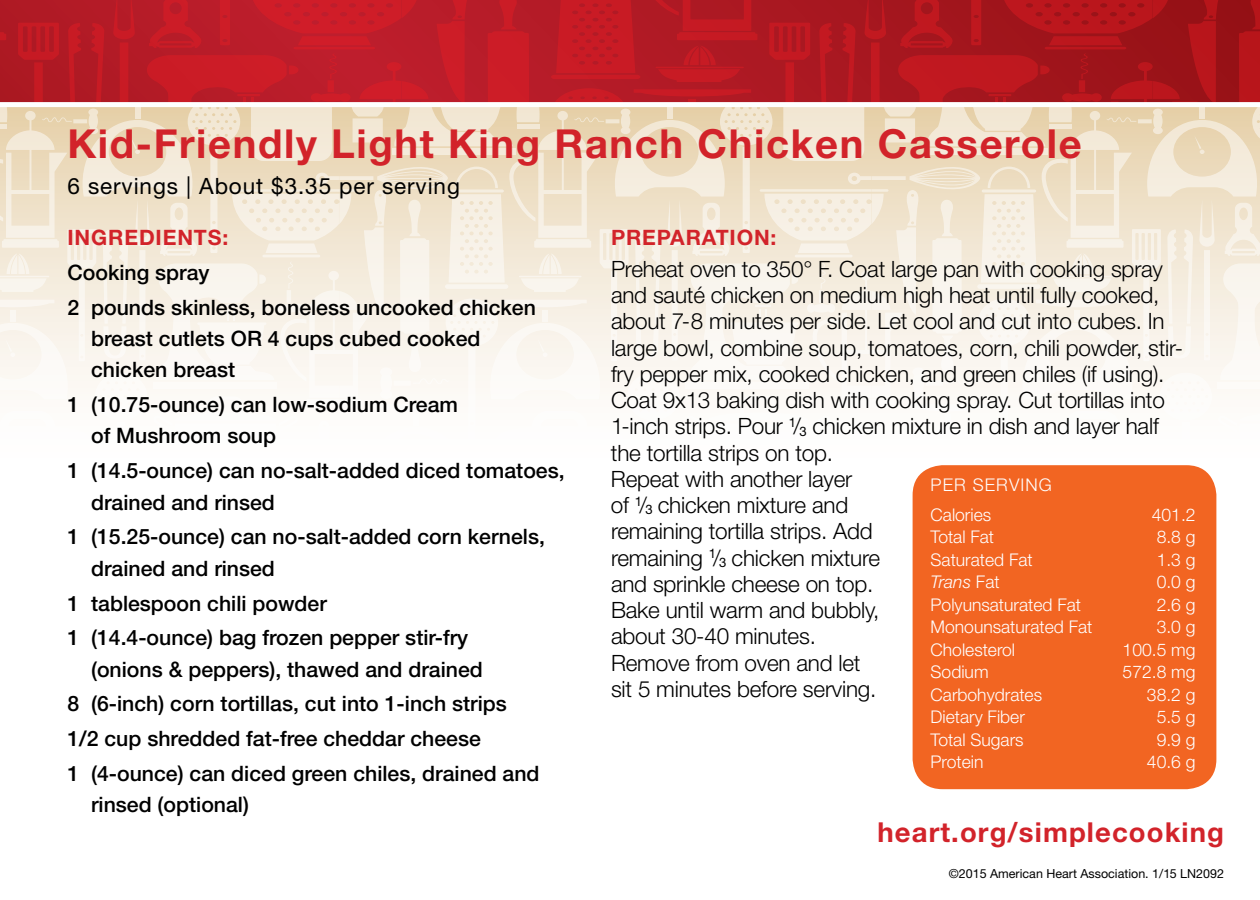
<style>
.page{position:relative;width:1260px;height:900px;background:#fff}
.page>*{position:absolute;margin:0;border:0;box-sizing:border-box;transform-origin:0 0}
.t1{font:700 40px "Helvetica Neue LT Std";letter-spacing:.04em;color:#d2232a}
.t2{font:700 27.5px "Helvetica Neue LT Std";letter-spacing:.04em;color:#d2232a}
.t3{font:300 22.5px/26.2px "Helvetica Neue LT Std";letter-spacing:-.01em;color:#000}
.t4{font:22.5px "Helvetica Neue LT Std";letter-spacing:.04em;color:#000}
.t5{font:500 21.25px/34.8px "Helvetica Neue LT Std";color:#000}
.t6{font:700 21.25px "Helvetica Neue LT Std";letter-spacing:.04em;color:#d2232a}
.t7{font:300 17.5px "Helvetica Neue LT Std";color:#fff}
.t8{font:300 17.5px/30px "Helvetica Neue LT Std";letter-spacing:.06em;color:#fff}
.t9{font:italic 300 17.5px "Helvetica Neue LT Std";color:#fff}
.t10{font:12.5px "Helvetica Neue LT Std";color:#000}
.s1{font-weight:400;font-size:13px}
.s2{font-style:normal}
</style>
<div class="page">
<svg style="left:0;top:107px;width:1260px;height:285px"></svg>
<div style="left:913px;top:465px;width:303px;height:324px;background:#f26522;border-radius:30px"></div>
<svg style="left:0;top:0;width:1260px;height:102px;background:#b61922"></svg>
<h1 class="t1" style="left:68px;top:119px;width:1016px">Kid-Friendly Light King Ranch Chicken Casserole</h1>
<p class="t4" style="left:68px;top:173px;width:394px">6 servings | About $3.35 per serving</p>
<p class="t6" style="left:68px;top:224px;width:162px">INGREDIENTS:</p>
<p class="t5" style="left:68px;top:255px;width:470px">Cooking spray<br>2 pounds skinless, boneless uncooked chicken</p>
<p class="t5" style="left:91px;top:323px;width:391px;line-height:31.2px">breast cutlets OR 4 cups cubed cooked chicken breast</p>
<p class="t5" style="left:91px;top:389px;width:368px;line-height:31.2px;text-indent:-24px">1 (10.75-ounce) can low-sodium Cream of Mushroom soup</p>
<p class="t5" style="left:91px;top:455px;width:475px;line-height:31.2px;text-indent:-24px">1 (14.5-ounce) can no-salt-added diced tomatoes, drained and rinsed</p>
<p class="t5" style="left:91px;top:521px;width:455px;line-height:31.2px;text-indent:-24px">1 (15.25-ounce) can no-salt-added corn kernels, drained and rinsed</p>
<p class="t5" style="left:68px;top:585px;width:402px">1 tablespoon chili powder<br>1 (14.4-ounce) bag frozen pepper stir-fry</p>
<p class="t5" style="left:68px;top:651px;width:474px;text-indent:24px">(onions &amp; peppers), thawed and drained<br>8 (6-inch) corn tortillas, cut into 1-inch strips 1/2 cup shredded fat-free cheddar cheese<br>1 (4-ounce) can diced green chiles, drained and</p>
<p class="t5" style="left:91px;top:787px;width:159px">rinsed (optional)</p>
<p class="t6" style="left:611px;top:224px;width:167px">PREPARATION:</p>
<p class="t3" style="left:611px;top:255px;width:574px">Preheat oven to 350° F. Coat large pan with cooking spray and sauté chicken on medium high heat until fully cooked, about 7-8 minutes per side. Let cool and cut into cubes. In large bowl, combine soup, tomatoes, corn, chili powder, stir&shy;fry pepper mix, cooked chicken, and green chiles (if using).<br>Coat 9x13 baking dish with cooking spray. Cut tortillas into 1-inch strips. Pour <sup>1</sup>/<span class="s1">3</span> chicken mixture in dish and layer half the tortilla strips on top.<br>Repeat with another layer<br>of <sup>1</sup>/<span class="s1">3</span> chicken mixture and<br>remaining tortilla strips. Add<br>remaining <sup>1</sup>/<span class="s1">3</span> chicken mixture<br>and sprinkle cheese on top.<br>Bake until warm and bubbly,<br>about 30-40 minutes.<br>Remove from oven and let<br>sit 5 minutes before serving.</p>
<p class="t8" style="left:931px;top:469px;width:123px">PER SERVING<br>Calories</p>
<p class="t7" style="left:1152px;top:504px;width:45px">401.2</p>
<p class="t7" style="left:931px;top:527px;width:65px">Total Fat</p>
<p class="t7" style="left:1157px;top:527px;width:40px">8.8 g</p>
<p class="t7" style="left:931px;top:549px;width:104px">Saturated Fat</p>
<p class="t7" style="left:1157px;top:549px;width:40px">1.3 g</p>
<p class="t9" style="left:931px;top:572px;width:71px">Trans <span class="s2">Fat</span></p>
<p class="t7" style="left:1157px;top:572px;width:40px">0.0 g</p>
<p class="t7" style="left:931px;top:594px;width:152px">Polyunsaturated Fat</p>
<p class="t7" style="left:1157px;top:594px;width:40px">2.6 g</p>
<p class="t7" style="left:931px;top:617px;width:163px">Monounsaturated Fat</p>
<p class="t7" style="left:1157px;top:617px;width:40px">3.0 g</p>
<p class="t7" style="left:931px;top:639px;width:86px">Cholesterol</p>
<p class="t7" style="left:1123px;top:639px;width:74px">100.5 mg</p>
<p class="t7" style="left:931px;top:662px;width:60px">Sodium</p>
<p class="t7" style="left:1123px;top:662px;width:74px">572.8 mg</p>
<p class="t7" style="left:931px;top:684px;width:113px">Carbohydrates</p>
<p class="t7" style="left:1147px;top:684px;width:50px">38.2 g</p>
<p class="t7" style="left:931px;top:707px;width:96px">Dietary Fiber</p>
<p class="t7" style="left:1157px;top:707px;width:40px">5.5 g</p>
<p class="t7" style="left:931px;top:729px;width:95px">Total Sugars</p>
<p class="t7" style="left:1157px;top:729px;width:40px">9.9 g</p>
<p class="t7" style="left:931px;top:752px;width:54px">Protein</p>
<p class="t7" style="left:1147px;top:752px;width:50px">40.6 g</p>
<p class="t2" style="left:878px;top:815px;width:348px">heart.org/simplecooking</p>
<p class="t10" style="left:949px;top:866px;width:277px">©2015 American Heart Association. 1/15 LN2092</p>
</div>
